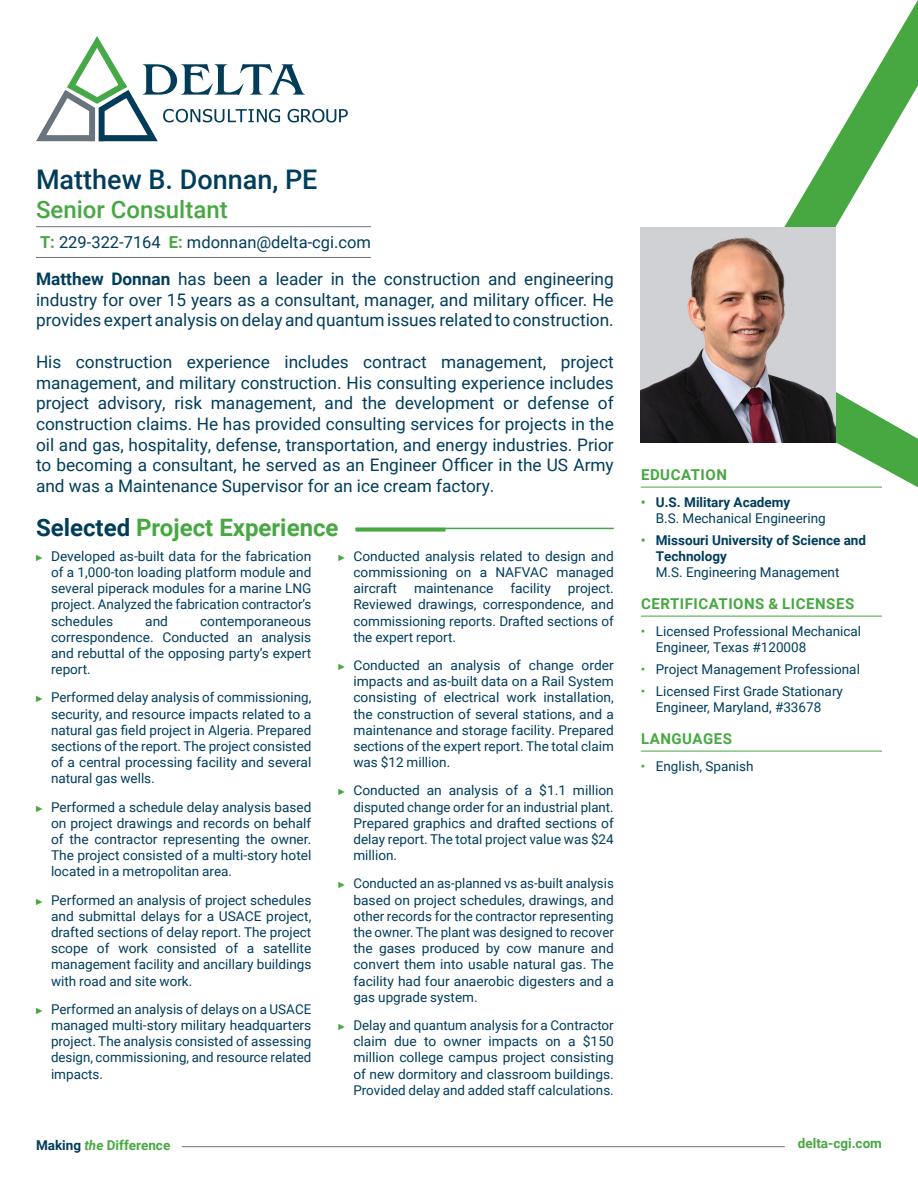
<style>
.page{position:relative;width:918px;height:1188px;background:#fff}
.page>*{position:absolute;margin:0;border:0;box-sizing:border-box;transform-origin:0 0}
.Person_Name_-_Aligned_Left{font:500 27px "Roboto";color:#003d5c}
.Section_Titles{font:700 24px "Roboto";color:#47a842}
.Job_Title{font:500 24px "Roboto";color:#47a842}
.Overview{font:17.25px/20.7px "Roboto";color:#003d5c;text-align:justify}
.Phone___Email{font:16.5px "Roboto";color:#003d5c}
.Right_Panel_Bold_Green_Title{font:700 15px "Roboto";letter-spacing:.035em;color:#47a842}
.t1{font:13.5px/16.2px "Roboto";color:#003d5c;text-align:justify}
.t2{font:700 13.5px/16.2px "Roboto";color:#003d5c}
.t3{font:700 13.5px "Roboto";color:#47a842}
.s1{font-weight:700;color:#47a842}
.s2{font-weight:700}
.s3{color:#003d5c}
.s4{font-family:"Arial Narrow";font-weight:700;font-size:9px;color:#47a842}
.s5{color:#47a842}
.s6{font-weight:400}
.s7{font-style:italic}
</style>
<div class="page">
<svg style="left:36px;top:36px;width:312px;height:105px"></svg>
<hr style="left:182px;top:1146px;width:603px;height:1px;background:#6b737d">
<svg style="left:356px;top:529px;width:90px;height:3px"></svg>
<hr style="left:356px;top:528px;width:258px;height:1px;background:#47a842">
<svg style="left:701px;top:0;width:217px;height:487px"></svg>
<hr style="left:641px;top:487px;width:241px;height:1px;background:#47a842">
<hr style="left:641px;top:616px;width:241px;height:1px;background:#47a842">
<hr style="left:641px;top:751px;width:241px;height:1px;background:#47a842">
<hr style="left:36px;top:257px;width:335px;height:1px;background:#6b737d">
<hr style="left:36px;top:226px;width:335px;height:1px;background:#6b737d">
<img style="left:641px;top:228px;width:194px;height:214px">
<p class="Person_Name_-_Aligned_Left" style="left:36px;top:161px;width:283px">Matthew B. Donnan, PE</p>
<p class="Job_Title" style="left:36px;top:193px;width:193px">Senior Consultant</p>
<p class="Phone___Email" style="left:40px;top:231px;width:332px"><span class="s1">T:</span> 229-322-7164 <span class="s1">E:</span> mdonnan@delta-cgi.com</p>
<p class="Overview" style="left:36px;top:268px;width:579px"><span class="s2">Matthew Donnan</span> has been a leader in the construction and engineering industry for over 15 years as a consultant, manager, and military officer. He provides expert analysis on delay and quantum issues related to construction.</p>
<p class="Overview" style="left:36px;top:351px;width:579px">His construction experience includes contract management, project management, and military construction. His consulting experience includes project advisory, risk management, and the development or defense of construction claims. He has provided consulting services for projects in the oil and gas, hospitality, defense, transportation, and energy industries. Prior to becoming a consultant, he served as an Engineer Officer in the US Army and was a Maintenance Supervisor for an ice cream factory.</p>
<p class="Section_Titles" style="left:36px;top:510px;width:304px"><span class="s3">Selected</span> Project Experience</p>
<p class="t1" style="left:51px;top:547px;width:262px;text-indent:-15px"><span class="s4">►</span> Developed as-built data for the fabrication of a 1,000-ton loading platform module and several piperack modules for a marine LNG project. Analyzed the fabrication contractor’s schedules</p>
<p class="t1" style="left:353px;top:547px;width:262px;text-indent:-15px"><span class="s4">►</span> Conducted analysis related to design and commissioning on a NAFVAC managed aircraft</p>
<p class="t1" style="left:414px;top:580px;width:81px">maintenance</p>
<p class="t1" style="left:510px;top:580px;width:42px">facility</p>
<p class="t1" style="left:353px;top:580px;width:262px;text-indent:214px">project.<br>Reviewed drawings, correspondence, and commissioning reports. Drafted sections of the expert report.</p>
<p class="t1" style="left:353px;top:657px;width:262px;text-indent:-15px"><span class="s4">►</span> Conducted an analysis of change order impacts and as-built data on a Rail System consisting of electrical work installation, the construction of several stations, and a maintenance and storage facility. Prepared sections of the expert report. The total claim was $12 million.</p>
<p class="t1" style="left:353px;top:782px;width:262px;text-indent:-15px"><span class="s4">►</span> Conducted an analysis of a $1.1 million disputed change order for an industrial plant.<br>Prepared graphics and drafted sections of delay report. The total project value was $24 million.</p>
<p class="t1" style="left:353px;top:875px;width:262px;text-indent:-15px"><span class="s4">►</span> Conducted an as-planned vs as-built analysis based on project schedules, drawings, and other records for the contractor representing the owner. The plant was designed to recover the gases produced by cow manure and convert them into usable natural gas. The facility had four anaerobic digesters and a gas upgrade system.</p>
<p class="t1" style="left:353px;top:1017px;width:262px;text-indent:-15px"><span class="s4">►</span> Delay and quantum analysis for a Contractor claim due to owner impacts on a $150 million college campus project consisting of new dormitory and classroom buildings.<br>Provided delay and added staff calculations.</p>
<p class="t1" style="left:145px;top:612px;width:24px">and</p>
<p class="t1" style="left:51px;top:612px;width:262px;text-indent:149px">contemporaneous correspondence. Conducted an analysis and rebuttal of the opposing party’s expert report.</p>
<p class="t1" style="left:51px;top:689px;width:262px;text-indent:-15px"><span class="s4">►</span> Performed delay analysis of commissioning, security, and resource impacts related to a natural gas field project in Algeria. Prepared sections of the report. The project consisted of a central processing facility and several natural gas wells.</p>
<p class="t1" style="left:51px;top:798px;width:262px;text-indent:-15px"><span class="s4">►</span> Performed a schedule delay analysis based on project drawings and records on behalf of the contractor representing the owner.<br>The project consisted of a multi-story hotel located in a metropolitan area.</p>
<p class="t1" style="left:51px;top:891px;width:262px;text-indent:-15px"><span class="s4">►</span> Performed an analysis of project schedules and submittal delays for a USACE project, drafted sections of delay report. The project scope of work consisted of a satellite management facility and ancillary buildings with road and site work.</p>
<p class="t1" style="left:51px;top:1000px;width:262px;text-indent:-15px"><span class="s4">►</span> Performed an analysis of delays on a USACE managed multi-story military headquarters project. The analysis consisted of assessing design, commissioning, and resource related impacts.</p>
<p class="Right_Panel_Bold_Green_Title" style="left:641px;top:464px;width:87px">EDUCATION</p>
<p class="t1" style="left:656px;top:493px;width:172px;text-indent:-15px"><span class="s1">•</span> <span class="s2">U.S. Military Academy<br></span>B.S. Mechanical Engineering</p>
<p class="t2" style="left:656px;top:532px;width:212px;text-indent:-15px"><span class="s5">•</span> Missouri University of Science and<br>Technology<br><span class="s6">M.S. Engineering Management</span></p>
<p class="Right_Panel_Bold_Green_Title" style="left:641px;top:593px;width:215px">CERTIFICATIONS &amp; LICENSES</p>
<p class="t1" style="left:656px;top:622px;width:207px;text-indent:-15px"><span class="s5">•</span> Licensed Professional Mechanical<br>Engineer, Texas #120008</p>
<p class="t1" style="left:641px;top:661px;width:221px"><span class="s5">•</span> Project Management Professional</p>
<p class="t1" style="left:641px;top:683px;width:204px;text-align:center"><span class="s5">•</span> Licensed First Grade Stationary<br>Engineer, Maryland, #33678</p>
<p class="Right_Panel_Bold_Green_Title" style="left:641px;top:728px;width:93px">LANGUAGES</p>
<p class="t1" style="left:641px;top:757px;width:114px"><span class="s5">•</span> English, Spanish</p>
<p class="t3" style="left:36px;top:1136px;width:136px"><span class="s3">Making</span> <span class="s7">the</span> Difference</p>
<p class="t3" style="left:798px;top:1134px;width:86px">delta-cgi.com</p>
</div>
